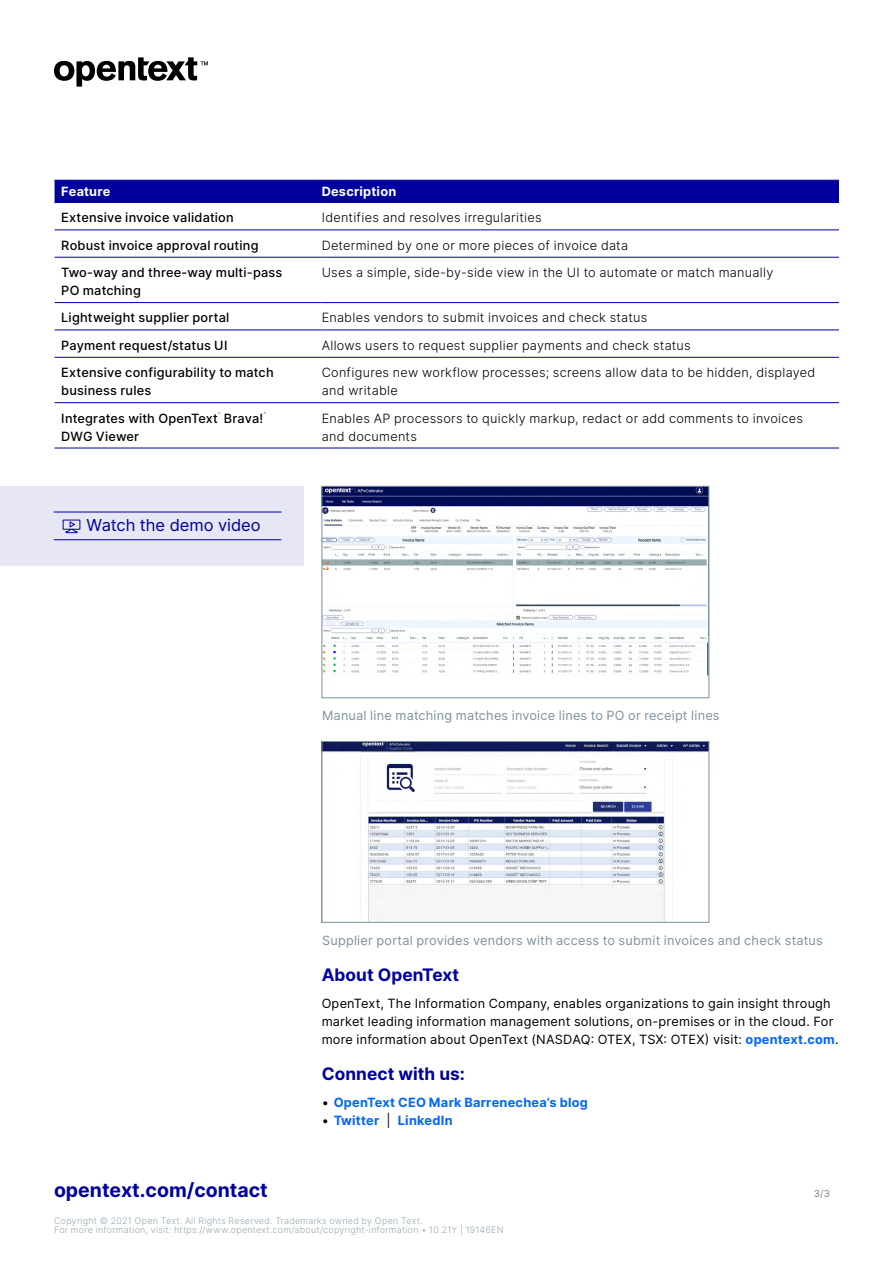
<style>
.page{position:relative;width:893px;height:1263px;background:#fff}
.page>*{position:absolute;margin:0;border:0;box-sizing:border-box;transform-origin:0 0}
.t1{font:700 19.5px "Inter";color:#00009f}
.t2{font:700 17.25px "Inter";letter-spacing:.005em;color:#00009f}
.Links_-_last_page{font:16.5px "Inter";letter-spacing:-.005em;color:#00009f}
.Table_Body{font:300 12.75px/18px "Inter";letter-spacing:.02em;color:#000}
.Table_H2{font:500 12.75px/18px "Inter";letter-spacing:.015em;color:#000}
.Body{font:12.75px/18px "Inter";letter-spacing:.015em;color:#000}
.t3{font:12.75px "Inter";letter-spacing:.015em;color:#7e929f}
.t4{font:700 12.75px "Inter";letter-spacing:.02em;color:#06f}
.Table_H1{font:700 12.75px "Inter";letter-spacing:.015em;color:#fff}
.t5{font:9.75px "Inter";color:#808080}
.t6{font:300 9px/9px "Inter";letter-spacing:.025em;color:#98a8b2}
.Table_H2-2{font:700 3.45px "Inter";color:#000}
.s1{font-weight:700;color:#06f}
.s2{font-weight:400;color:#000}
</style>
<div class="page">
<svg style="left:54px;top:57px;width:154px;height:30px"></svg>
<img style="left:324px;top:488px;width:383px;height:185px">
<div style="left:322px;top:486px;width:387px;height:212px;border:1px solid #7e929f"></div>
<img style="left:324px;top:743px;width:383px;height:178px">
<div style="left:322px;top:741px;width:387px;height:182px;border:1px solid #7e929f"></div>
<div style="left:0;top:486px;width:303px;height:80px;background:#e6e6f5"></div>
<div style="left:55px;top:181px;width:784px;height:21px;background:#00009f"></div>
<hr style="left:55px;top:180px;width:267px;height:1px;background:#00009f">
<hr style="left:322px;top:180px;width:517px;height:1px;background:#00009f">
<hr style="left:55px;top:202px;width:267px;height:1px;background:#00009f">
<hr style="left:322px;top:202px;width:517px;height:1px;background:#00009f">
<hr style="left:55px;top:230px;width:267px;height:1px;background:#00009f">
<hr style="left:55px;top:257px;width:267px;height:1px;background:#00009f">
<hr style="left:55px;top:302px;width:267px;height:1px;background:#00009f">
<hr style="left:55px;top:330px;width:267px;height:1px;background:#00009f">
<hr style="left:55px;top:357px;width:267px;height:1px;background:#00009f">
<hr style="left:55px;top:402px;width:267px;height:1px;background:#00009f">
<hr style="left:55px;top:448px;width:267px;height:1px;background:#00009f">
<hr style="left:322px;top:230px;width:517px;height:1px;background:#00009f">
<hr style="left:322px;top:257px;width:517px;height:1px;background:#00009f">
<hr style="left:322px;top:302px;width:517px;height:1px;background:#00009f">
<hr style="left:322px;top:330px;width:517px;height:1px;background:#00009f">
<hr style="left:322px;top:357px;width:517px;height:1px;background:#00009f">
<hr style="left:322px;top:402px;width:517px;height:1px;background:#00009f">
<hr style="left:322px;top:448px;width:517px;height:1px;background:#00009f">
<hr style="left:54px;top:512px;width:227px;height:1px;background:#00009f">
<hr style="left:54px;top:539px;width:227px;height:1px;background:#00009f">
<svg style="left:62px;top:519px;width:19px;height:15px"></svg>
<p class="Table_H1" style="left:61px;top:182px;width:51px">Feature</p>
<p class="Table_H1" style="left:322px;top:182px;width:76px">Description</p>
<p class="Table_H2" style="left:61px;top:208px;width:174px">Extensive invoice validation</p>
<p class="Table_Body" style="left:322px;top:209px;width:221px">Identifies and resolves irregularities</p>
<p class="Table_H2" style="left:61px;top:236px;width:199px">Robust invoice approval routing</p>
<p class="Table_Body" style="left:322px;top:236px;width:308px">Determined by one or more pieces of invoice data</p>
<p class="Table_H2" style="left:61px;top:263px;width:223px">Two-way and three-way multi-pass<br>PO matching</p>
<p class="Table_Body" style="left:322px;top:263px;width:453px">Uses a simple, side-by-side view in the UI to automate or match manually</p>
<p class="Table_H2" style="left:61px;top:308px;width:170px">Lightweight supplier portal</p>
<p class="Table_Body" style="left:322px;top:309px;width:327px">Enables vendors to submit invoices and check status</p>
<p class="Table_H2" style="left:61px;top:336px;width:168px">Payment request/status UI</p>
<p class="Table_Body" style="left:322px;top:336px;width:371px">Allows users to request supplier payments and check status</p>
<p class="Table_H2" style="left:61px;top:363px;width:214px">Extensive configurability to match business rules</p>
<p class="Table_Body" style="left:322px;top:363px;width:495px">Configures new workflow processes; screens allow data to be hidden, displayed and writable</p>
<p class="Table_H2" style="left:61px;top:409px;width:158px">Integrates with OpenText</p>
<p class="Table_H2-2" style="left:218px;top:411px;width:4px">™</p>
<p class="Table_H2-2" style="left:264px;top:411px;width:4px">™</p>
<p class="Table_Body" style="left:322px;top:409px;width:483px">Enables AP processors to quickly markup, redact or add comments to invoices and documents</p>
<p class="Table_H2" style="left:224px;top:409px;width:41px">Brava!</p>
<p class="Table_H2" style="left:61px;top:427px;width:79px">DWG Viewer</p>
<p class="Links_-_last_page" style="left:87px;top:513px;width:176px">Watch the demo video</p>
<p class="t3" style="left:322px;top:706px;width:399px">Manual line matching matches invoice lines to PO or receipt lines</p>
<h1 class="t1" style="left:54px;top:1176px;width:215px">opentext.com/contact</h1>
<p class="t3" style="left:322px;top:931px;width:502px">Supplier portal provides vendors with access to submit invoices and check status</p>
<h3 class="t2" style="left:322px;top:962px;width:139px">About OpenText</h3>
<p class="Body" style="left:322px;top:994px;width:518px">OpenText, The Information Company, enables organizations to gain insight through market leading information management solutions, on-premises or in the cloud. For more information about OpenText (NASDAQ: OTEX, TSX: OTEX) visit: <span class="s1">opentext.com</span>.</p>
<h3 class="t2" style="left:322px;top:1061px;width:145px">Connect with us:</h3>
<p class="t4" style="left:322px;top:1093px;width:268px"><span class="s2">•</span> OpenText CEO Mark Barrenechea’s blog</p>
<p class="t4" style="left:322px;top:1111px;width:133px"><span class="s2">•</span> Twitter <span class="s2">|</span> LinkedIn</p>
<p class="t5" style="left:814px;top:1186px;width:18px">3/3</p>
<p class="t6" style="left:54px;top:1216px;width:451px">Copyright © 2021 Open Text. All Rights Reserved. Trademarks owned by Open Text.<br>For more information, visit: https://www.opentext.com/about/copyright-information • 10.21Y | 19146EN</p>
</div>
